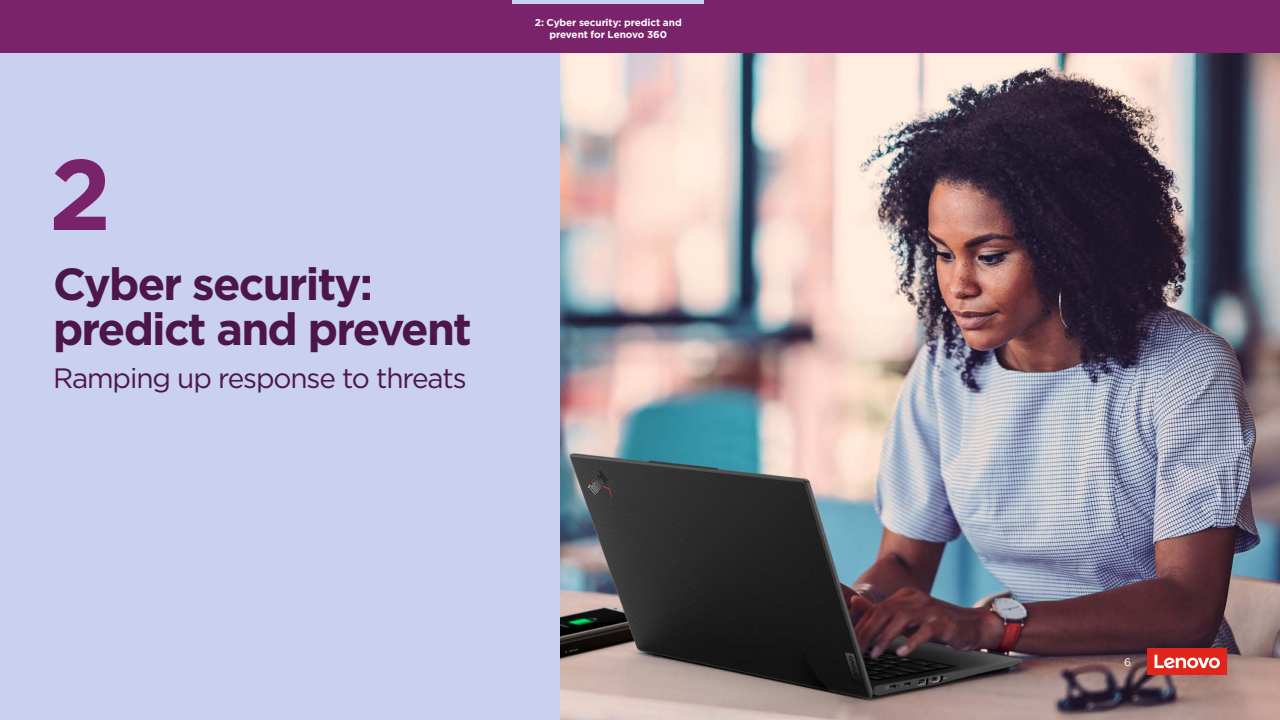
<style>
.page{position:relative;width:1280px;height:720px;background:#fff}
.page>*{position:absolute;margin:0;border:0;box-sizing:border-box;transform-origin:0 0}
.t1{font:700 100px "Gotham";color:#79236b}
.t2{font:700 45px/45px "Gotham";letter-spacing:-.04em;color:#4d164a}
.t3{font:28px "Gotham";letter-spacing:-.04em;color:#4d164a}
.t4{font:10.9px "Gotham";color:#fff}
.t5{font:700 10px/12.5px "Gotham";letter-spacing:-.01em;color:#fff;text-align:center}
</style>
<div class="page">
<img style="left:559px;top:53px;width:721px;height:667px">
<div style="left:0;top:0;width:559px;height:720px;background:#c9d0f0"></div>
<div style="left:0;top:0;width:1280px;height:53px;background:#79236b"></div>
<hr style="left:512px;top:0;width:192px;height:4px;background:#c9d0f0">
<div style="left:1147px;top:649px;width:80px;height:26px;background:#e1251b"></div>
<svg style="left:1155px;top:655px;width:65px;height:13px"></svg>
<h1 class="t1" style="left:49px;top:128px;width:64px">2</h1>
<h2 class="t2" style="left:53px;top:261px;width:420px">Cyber security: predict and prevent</h2>
<h3 class="t3" style="left:53px;top:360px;width:415px">Ramping up response to threats</h3>
<p class="t5" style="left:535px;top:16px;width:149px">2: Cyber security: predict and prevent for Lenovo 360</p>
<p class="t4" style="left:1124px;top:656px;width:9px">6</p>
</div>
